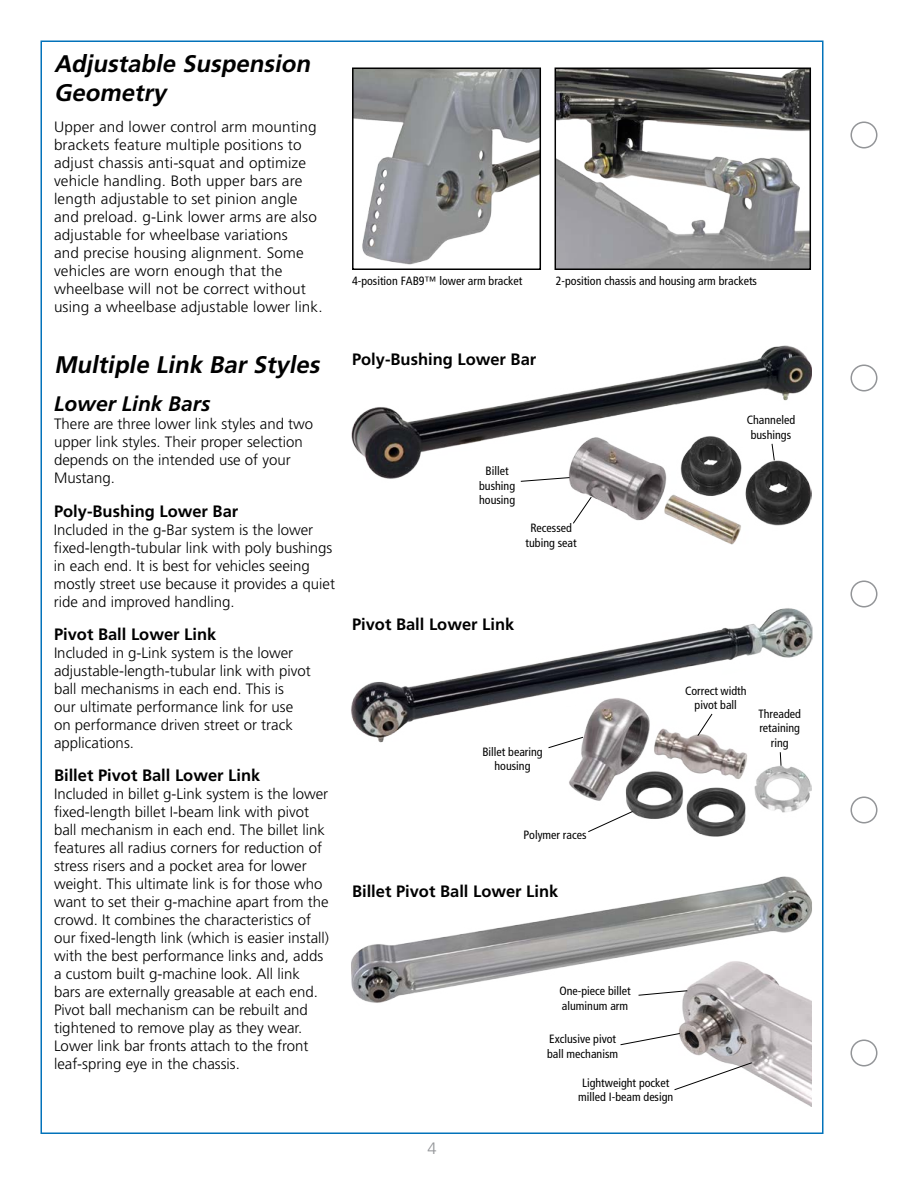
<style>
.page{position:relative;width:918px;height:1188px;background:#fff}
.page>*{position:absolute;margin:0;border:0;box-sizing:border-box;transform-origin:0 0}
.t1{font:italic 700 24px/28.8px "Frutiger LT Std";color:#000}
.t2{font:italic 700 21px "Frutiger LT Std";color:#000}
.t3{font:700 16.5px "Frutiger LT Std";color:#000}
.t4{font:300 16.5px "Frutiger LT Std";color:#939598}
.t5{font:300 15px/18px "Frutiger LT Std";color:#000}
.t6{font:condensed 12px/14.4px "Frutiger LT Std";color:#000;text-align:center}
</style>
<div class="page">
<div style="left:850px;top:1040px;width:28px;height:26px;border:2px solid #939598;border-radius:50%"></div>
<div style="left:850px;top:364px;width:28px;height:28px;border:2px solid #939598;border-radius:50%"></div>
<div style="left:850px;top:580px;width:28px;height:28px;border:2px solid #939598;border-radius:50%"></div>
<div style="left:850px;top:796px;width:28px;height:28px;border:2px solid #939598;border-radius:50%"></div>
<div style="left:850px;top:122px;width:28px;height:26px;border:2px solid #939598;border-radius:50%"></div>
<img style="left:355px;top:71px;width:183px;height:193px">
<div style="left:352px;top:68px;width:189px;height:202px;border:2px solid #000"></div>
<img style="left:558px;top:71px;width:250px;height:196px">
<div style="left:555px;top:68px;width:256px;height:202px;border:2px solid #000"></div>
<img style="left:574px;top:489px;width:237px;height:55px">
<img style="left:351px;top:345px;width:461px;height:144px">
<svg style="left:520px;top:477px;width:50px;height:5px"></svg>
<svg style="left:573px;top:496px;width:19px;height:28px"></svg>
<svg style="left:771px;top:443px;width:4px;height:18px"></svg>
<img style="left:351px;top:608px;width:461px;height:135px">
<img style="left:568px;top:697px;width:243px;height:139px">
<svg style="left:697px;top:713px;width:16px;height:24px"></svg>
<svg style="left:548px;top:736px;width:36px;height:13px"></svg>
<svg style="left:779px;top:751px;width:3px;height:16px"></svg>
<svg style="left:587px;top:811px;width:47px;height:22px"></svg>
<img style="left:351px;top:876px;width:461px;height:135px">
<img style="left:679px;top:960px;width:132px;height:147px">
<svg style="left:638px;top:990px;width:50px;height:6px"></svg>
<svg style="left:620px;top:1033px;width:61px;height:13px"></svg>
<svg style="left:674px;top:1062px;width:79px;height:29px"></svg>
<h1 class="t1" style="left:54px;top:49px;width:263px">Adjustable Suspension<br>Geometry</h1>
<p class="t5" style="left:54px;top:118px;width:270px">Upper and lower control arm mounting brackets feature multiple positions to adjust chassis anti-squat and optimize vehicle handling. Both upper bars are length adjustable to set pinion angle and preload. g-Link lower arms are also adjustable for wheelbase variations<br>and precise housing alignment. Some vehicles are worn enough that the wheelbase will not be correct without using a wheelbase adjustable lower link.</p>
<h1 class="t1" style="left:54px;top:350px;width:272px">Multiple Link Bar Styles</h1>
<h2 class="t2" style="left:54px;top:392px;width:158px">Lower Link Bars</h2>
<p class="t5" style="left:54px;top:415px;width:261px">There are three lower link styles and two upper link styles. Their proper selection depends on the intended use of your<br>Mustang.</p>
<p class="t3" style="left:54px;top:501px;width:186px">Poly-Bushing Lower Bar</p>
<p class="t5" style="left:54px;top:521px;width:283px">Included in the g-Bar system is the lower fixed-length-tubular link with poly bushings in each end. It is best for vehicles seeing mostly street use because it provides a quiet ride and improved handling.</p>
<p class="t3" style="left:54px;top:624px;width:164px">Pivot Ball Lower Link</p>
<p class="t5" style="left:54px;top:644px;width:258px">Included in g-Link system is the lower adjustable-length-tubular link with pivot ball mechanisms in each end. This is<br>our ultimate performance link for use on performance driven street or track applications.</p>
<p class="t3" style="left:54px;top:766px;width:208px">Billet Pivot Ball Lower Link</p>
<p class="t5" style="left:54px;top:785px;width:277px">Included in billet g-Link system is the lower fixed-length billet I-beam link with pivot ball mechanism in each end. The billet link features all radius corners for reduction of stress risers and a pocket area for lower weight. This ultimate link is for those who want to set their g-machine apart from the crowd. It combines the characteristics of our fixed-length link (which is easier install) with the best performance links and, adds a custom built g-machine look. All link bars are externally greasable at each end.<br>Pivot ball mechanism can be rebuilt and tightened to remove play as they wear.<br>Lower link bar fronts attach to the front leaf-spring eye in the chassis.</p>
<p class="t6" style="left:352px;top:274px;width:172px">4-position FAB9™ lower arm bracket</p>
<p class="t6" style="left:556px;top:274px;width:203px">2-position chassis and housing arm brackets</p>
<p class="t3" style="left:352px;top:350px;width:186px">Poly-Bushing Lower Bar</p>
<p class="t6" style="left:479px;top:464px;width:38px">Billet bushing housing</p>
<p class="t6" style="left:526px;top:521px;width:53px">Recessed tubing seat</p>
<p class="t3" style="left:352px;top:614px;width:164px">Pivot Ball Lower Link</p>
<p class="t6" style="left:482px;top:745px;width:62px">Billet bearing housing</p>
<p class="t6" style="left:523px;top:827px;width:65px">Polymer races</p>
<p class="t3" style="left:352px;top:881px;width:208px">Billet Pivot Ball Lower Link</p>
<p class="t6" style="left:747px;top:413px;width:50px">Channeled bushings</p>
<p class="t6" style="left:685px;top:683px;width:63px">Correct width pivot ball</p>
<p class="t6" style="left:758px;top:707px;width:44px">Threaded retaining ring</p>
<p class="t4" style="left:427px;top:1139px;width:11px">4</p>
<p class="t6" style="left:559px;top:984px;width:73px;text-align:left">One-piece billet aluminum arm</p>
<p class="t6" style="left:547px;top:1032px;width:73px;text-align:left">Exclusive pivot ball mechanism</p>
<p class="t6" style="left:578px;top:1075px;width:97px">Lightweight pocket milled I-beam design</p>
</div>
